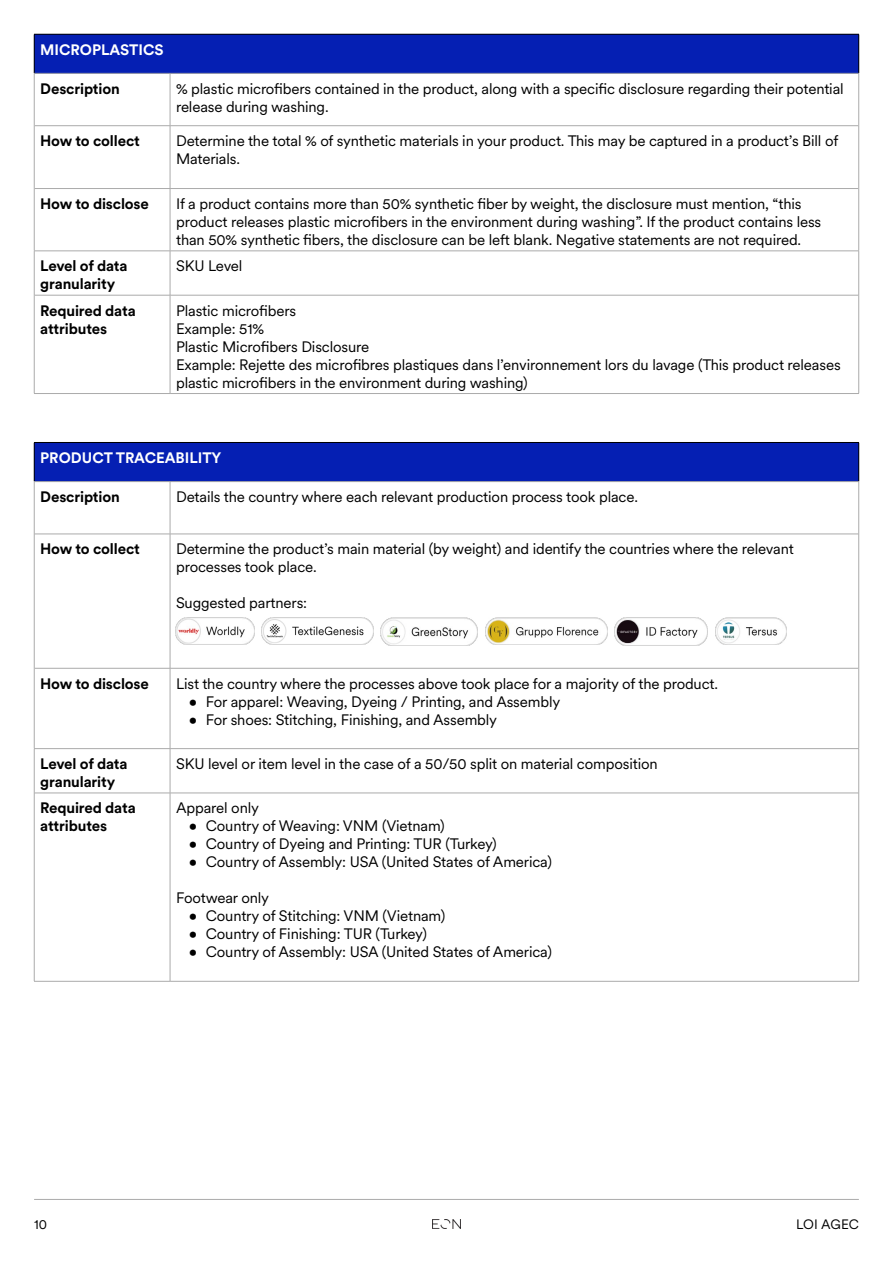
<style>
.page{position:relative;width:893px;height:1263px;background:#fff}
.page>*{position:absolute;margin:0;border:0;box-sizing:border-box;transform-origin:0 0}
.t1{font:15px/18px "Circular XX";letter-spacing:-.01em;color:#000}
.t2{font:700 15px/18px "Circular XX";letter-spacing:-.01em;color:#000}
.t3{font:700 15px "Circular XX";color:#fff}
.t4{font:13.5px "Circular XX";color:#000}
</style>
<div class="page">
<hr style="left:34px;top:1199px;width:825px;height:1px;background:#aaa">
<img style="left:432px;top:1219px;width:29px;height:10px">
<div style="left:34px;top:34px;width:825px;height:39px;background:#051fb3"></div>
<hr style="left:34px;top:34px;width:136px;height:1px;background:#000">
<hr style="left:34px;top:34px;width:1px;height:39px;background:#000">
<hr style="left:170px;top:34px;width:689px;height:1px;background:#000">
<hr style="left:858px;top:34px;width:1px;height:39px;background:#000">
<hr style="left:34px;top:73px;width:136px;height:1px;background:#aaa">
<hr style="left:34px;top:74px;width:1px;height:52px;background:#aaa">
<hr style="left:170px;top:73px;width:689px;height:1px;background:#aaa">
<hr style="left:170px;top:74px;width:1px;height:51px;background:#aaa">
<hr style="left:858px;top:74px;width:1px;height:52px;background:#aaa">
<hr style="left:34px;top:126px;width:1px;height:63px;background:#aaa">
<hr style="left:170px;top:126px;width:1px;height:62px;background:#aaa">
<hr style="left:858px;top:126px;width:1px;height:63px;background:#aaa">
<hr style="left:34px;top:189px;width:1px;height:62px;background:#aaa">
<hr style="left:170px;top:189px;width:1px;height:62px;background:#aaa">
<hr style="left:858px;top:189px;width:1px;height:62px;background:#aaa">
<hr style="left:34px;top:251px;width:136px;height:1px;background:#aaa">
<hr style="left:34px;top:251px;width:1px;height:44px;background:#aaa">
<hr style="left:170px;top:251px;width:689px;height:1px;background:#aaa">
<hr style="left:170px;top:251px;width:1px;height:44px;background:#aaa">
<hr style="left:858px;top:251px;width:1px;height:44px;background:#aaa">
<hr style="left:34px;top:295px;width:1px;height:98px;background:#aaa">
<hr style="left:170px;top:295px;width:1px;height:98px;background:#aaa">
<hr style="left:858px;top:295px;width:1px;height:98px;background:#aaa">
<hr style="left:34px;top:393px;width:136px;height:1px;background:#aaa">
<hr style="left:170px;top:393px;width:689px;height:1px;background:#aaa">
<hr style="left:34px;top:125px;width:136px;height:1px;background:#aaa">
<hr style="left:170px;top:125px;width:688px;height:1px;background:#aaa">
<hr style="left:34px;top:188px;width:136px;height:1px;background:#aaa">
<hr style="left:170px;top:188px;width:688px;height:1px;background:#aaa">
<hr style="left:34px;top:295px;width:136px;height:1px;background:#aaa">
<hr style="left:170px;top:295px;width:688px;height:1px;background:#aaa">
<div style="left:34px;top:442px;width:825px;height:40px;background:#051fb3"></div>
<hr style="left:34px;top:442px;width:136px;height:1px;background:#000">
<hr style="left:34px;top:443px;width:1px;height:38px;background:#000">
<hr style="left:170px;top:442px;width:689px;height:1px;background:#000">
<hr style="left:858px;top:443px;width:1px;height:38px;background:#000">
<hr style="left:34px;top:481px;width:136px;height:1px;background:#aaa">
<hr style="left:34px;top:482px;width:1px;height:52px;background:#aaa">
<hr style="left:170px;top:481px;width:689px;height:1px;background:#aaa">
<hr style="left:170px;top:482px;width:1px;height:52px;background:#aaa">
<hr style="left:858px;top:482px;width:1px;height:52px;background:#aaa">
<hr style="left:34px;top:534px;width:1px;height:134px;background:#aaa">
<hr style="left:170px;top:534px;width:1px;height:134px;background:#aaa">
<hr style="left:858px;top:534px;width:1px;height:134px;background:#aaa">
<hr style="left:34px;top:668px;width:1px;height:80px;background:#aaa">
<hr style="left:170px;top:668px;width:1px;height:80px;background:#aaa">
<hr style="left:858px;top:668px;width:1px;height:80px;background:#aaa">
<hr style="left:34px;top:748px;width:136px;height:1px;background:#aaa">
<hr style="left:34px;top:749px;width:1px;height:44px;background:#aaa">
<hr style="left:170px;top:748px;width:689px;height:1px;background:#aaa">
<hr style="left:170px;top:749px;width:1px;height:44px;background:#aaa">
<hr style="left:858px;top:749px;width:1px;height:44px;background:#aaa">
<hr style="left:34px;top:793px;width:1px;height:188px;background:#aaa">
<hr style="left:170px;top:793px;width:1px;height:188px;background:#aaa">
<hr style="left:858px;top:793px;width:1px;height:188px;background:#aaa">
<hr style="left:34px;top:981px;width:136px;height:1px;background:#aaa">
<hr style="left:170px;top:981px;width:689px;height:1px;background:#aaa">
<hr style="left:34px;top:534px;width:136px;height:1px;background:#aaa">
<hr style="left:170px;top:534px;width:688px;height:1px;background:#aaa">
<hr style="left:34px;top:668px;width:136px;height:1px;background:#aaa">
<hr style="left:170px;top:668px;width:688px;height:1px;background:#aaa">
<hr style="left:34px;top:793px;width:136px;height:1px;background:#aaa">
<hr style="left:170px;top:793px;width:688px;height:1px;background:#aaa">
<img style="left:176px;top:618px;width:78px;height:27px">
<img style="left:615px;top:618px;width:93px;height:27px">
<img style="left:715px;top:618px;width:71px;height:27px">
<img style="left:262px;top:618px;width:111px;height:27px">
<img style="left:381px;top:618px;width:97px;height:27px">
<img style="left:485px;top:618px;width:122px;height:27px">
<p class="t3" style="left:40px;top:39px;width:125px">MICROPLASTICS</p>
<p class="t2" style="left:40px;top:79px;width:81px">Description</p>
<p class="t1" style="left:176px;top:79px;width:669px">% plastic microfibers contained in the product, along with a specific disclosure regarding their potential release during washing.</p>
<p class="t2" style="left:40px;top:131px;width:101px">How to collect</p>
<p class="t1" style="left:176px;top:131px;width:664px">Determine the total % of synthetic materials in your product. This may be captured in a product’s Bill of<br>Materials.</p>
<p class="t2" style="left:40px;top:194px;width:110px">How to disclose</p>
<p class="t1" style="left:176px;top:194px;width:647px">If a product contains more than 50% synthetic fiber by weight, the disclosure must mention, “this product releases plastic microfibers in the environment during washing”. If the product contains less than 50% synthetic fibers, the disclosure can be left blank. Negative statements are not required.</p>
<p class="t2" style="left:40px;top:256px;width:89px">Level of data granularity</p>
<p class="t1" style="left:176px;top:256px;width:68px">SKU Level</p>
<p class="t2" style="left:40px;top:301px;width:97px">Required data attributes</p>
<p class="t1" style="left:176px;top:301px;width:666px">Plastic microfibers<br>Example: 51%<br>Plastic Microfibers Disclosure<br>Example: Rejette des microfibres plastiques dans l’environnement lors du lavage (This product releases plastic microfibers in the environment during washing)</p>
<p class="t3" style="left:40px;top:447px;width:183px">PRODUCT TRACEABILITY</p>
<p class="t2" style="left:40px;top:487px;width:81px">Description</p>
<p class="t1" style="left:176px;top:487px;width:463px">Details the country where each relevant production process took place.</p>
<p class="t2" style="left:40px;top:539px;width:101px">How to collect</p>
<p class="t1" style="left:176px;top:539px;width:619px">Determine the product’s main material (by weight) and identify the countries where the relevant processes took place.</p>
<p class="t1" style="left:176px;top:593px;width:133px">Suggested partners:</p>
<p class="t2" style="left:40px;top:674px;width:110px">How to disclose</p>
<p class="t1" style="left:176px;top:674px;width:544px">List the country where the processes above took place for a majority of the product.</p>
<p class="t1" style="left:189px;top:692px;width:373px">• For apparel: Weaving, Dyeing / Printing, and Assembly</p>
<p class="t1" style="left:189px;top:710px;width:310px">• For shoes: Stitching, Finishing, and Assembly</p>
<p class="t2" style="left:40px;top:754px;width:89px">Level of data granularity</p>
<p class="t1" style="left:176px;top:754px;width:483px">SKU level or item level in the case of a 50/50 split on material composition</p>
<p class="t2" style="left:40px;top:798px;width:97px">Required data attributes</p>
<p class="t1" style="left:176px;top:798px;width:84px">Apparel only</p>
<p class="t1" style="left:189px;top:816px;width:257px">• Country of Weaving: VNM (Vietnam)</p>
<p class="t1" style="left:189px;top:834px;width:309px">• Country of Dyeing and Printing: TUR (Turkey)</p>
<p class="t1" style="left:189px;top:852px;width:365px">• Country of Assembly: USA (United States of America)</p>
<p class="t1" style="left:176px;top:888px;width:95px">Footwear only</p>
<p class="t1" style="left:189px;top:906px;width:258px">• Country of Stitching: VNM (Vietnam)</p>
<p class="t1" style="left:189px;top:924px;width:240px">• Country of Finishing: TUR (Turkey)</p>
<p class="t1" style="left:189px;top:942px;width:365px">• Country of Assembly: USA (United States of America)</p>
<p class="t4" style="left:34px;top:1215px;width:14px">10</p>
<p class="t4" style="left:796px;top:1215px;width:64px">LOI AGEC</p>
</div>
